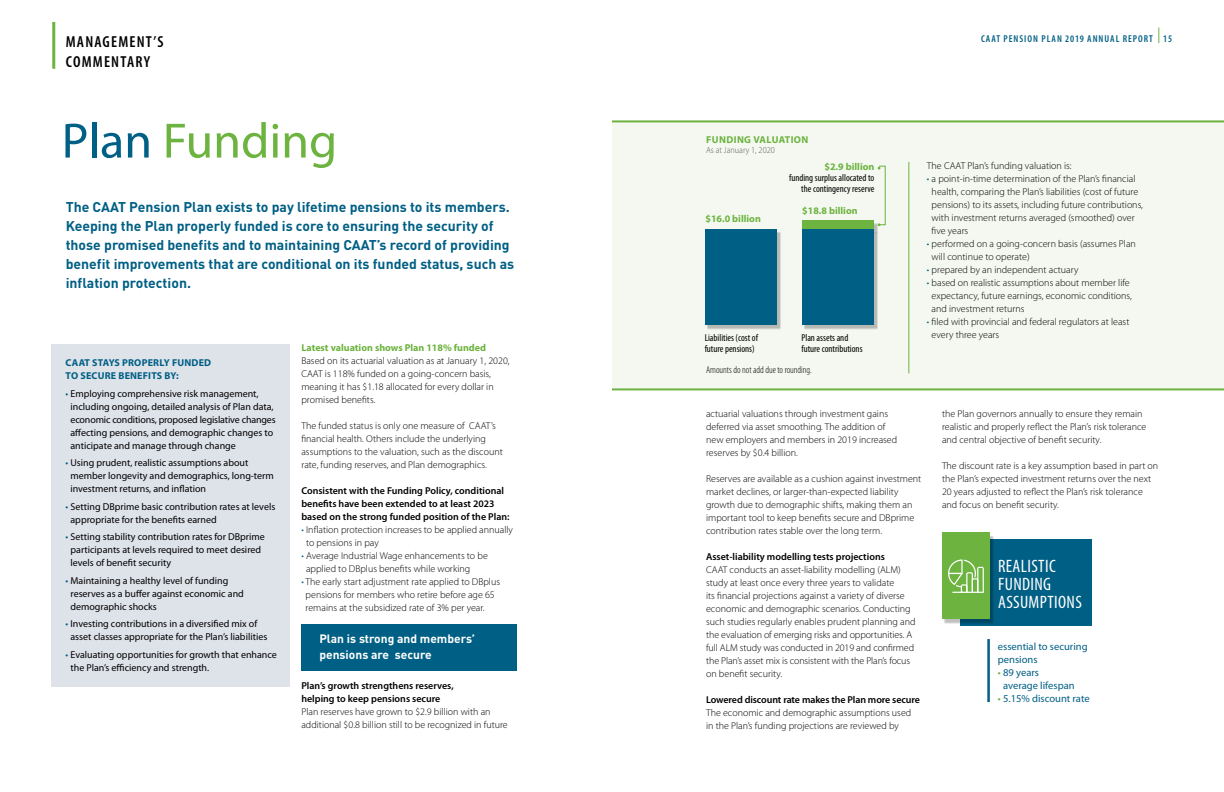
<style>
.page{position:relative;width:1224px;height:792px;background:#fff}
.page>*{position:absolute;margin:0;border:0;box-sizing:border-box;transform-origin:0 0}
.t1{font:50px "Myriad Pro";color:#6cb33f}
.t2{font:condensed 18px/18px "Myriad Pro";letter-spacing:.02em;color:#fff}
.t3{font:600 condensed 16px/20px "Myriad Pro";letter-spacing:.075em;color:#000}
.t4{font:700 14px/19px "DIN Pro";color:#005f85}
.t5{font:700 12px/16px "DIN Pro";color:#fff}
.t6{font:10.5px/13px "Myriad Pro";color:#005f85}
.t7{font:300 10px/13px "Myriad Pro";color:#000}
.t8{font:10px/13px "Myriad Pro";color:#000}
.t9{font:600 10px/13px "Myriad Pro";color:#000}
.t10{font:condensed 10px/11px "Myriad Pro";color:#000}
.t11{font:700 10px "Myriad Pro";color:#6cb33f}
.t12{font:700 10px/13px "Myriad Pro";letter-spacing:.02em;color:#005f85}
.t13{font:600 condensed 10px "Myriad Pro";letter-spacing:.1em;color:#005f85}
.t14{font:300 condensed 10px "Myriad Pro";color:#000}
.t15{font:700 10px "Myriad Pro";letter-spacing:.04em;color:#6cb33f}
.t16{font:300 semi-condensed 9px "Myriad Pro";color:#5f6062}
.s1{color:#005f85}
.s2{color:#6cb33f}
</style>
<div class="page">
<svg style="left:1158px;top:28px;width:1px;height:15px"></svg>
<div style="left:612px;top:121px;width:612px;height:268px;background:#f4f8f0"></div>
<div style="left:707px;top:232px;width:74px;height:97px;background:#000;opacity:.25"></div>
<div style="left:706px;top:229px;width:72px;height:95px;background:#005f85"></div>
<div style="left:803px;top:223px;width:75px;height:11px;background:#b9bcb6"></div>
<div style="left:802px;top:221px;width:72px;height:8px;background:#6cb33f"></div>
<div style="left:803px;top:232px;width:75px;height:97px;background:#000;opacity:.25"></div>
<div style="left:802px;top:229px;width:72px;height:95px;background:#005f85"></div>
<div style="left:879px;top:166px;width:7px;height:59px;border:1px solid #6cb33f"></div>
<hr style="left:909px;top:162px;width:1px;height:211px;background:#6cb33f">
<hr style="left:987px;top:639px;width:3px;height:63px;background:#005f85">
<div style="left:52px;top:344px;width:238px;height:343px;background:#dee2e9"></div>
<hr style="left:52px;top:22px;width:3px;height:47px;background:#6cb33f">
<hr style="left:612px;top:120px;width:612px;height:2px;background:#6cb33f">
<hr style="left:612px;top:388px;width:612px;height:2px;background:#6cb33f">
<div style="left:960px;top:540px;width:132px;height:86px;background:#005f85"></div>
<div style="left:943px;top:536px;width:50px;height:88px;background:#000;opacity:.25"></div>
<div style="left:942px;top:533px;width:48px;height:86px;background:#6cb33f"></div>
<svg style="left:948px;top:559px;width:36px;height:34px"></svg>
<div style="left:301px;top:624px;width:216px;height:47px;background:#005f85"></div>
<h3 class="t3" style="left:66px;top:32px;width:99px">MANAGEMENT’S<br>COMMENTARY</h3>
<h1 class="t1" style="left:62px;top:114px;width:277px"><span class="s1">Plan</span> Funding</h1>
<p class="t4" style="left:66px;top:195px;width:450px">The CAAT Pension Plan exists to pay lifetime pensions to its members.<br>Keeping the Plan properly funded is core to ensuring the security of those promised benefits and to maintaining CAAT’s record of providing benefit improvements that are conditional on its funded status, such as inflation protection.</p>
<p class="t12" style="left:66px;top:356px;width:147px">CAAT STAYS PROPERLY FUNDED<br>TO SECURE BENEFITS BY:</p>
<p class="t8" style="left:70px;top:387px;width:207px;text-indent:-5px"><span class="s1">•</span> Employing comprehensive risk management, including ongoing, detailed analysis of Plan data, economic conditions, proposed legislative changes affecting pensions, and demographic changes to anticipate and manage through change</p>
<p class="t8" style="left:70px;top:457px;width:205px;text-indent:-5px"><span class="s1">•</span> Using prudent, realistic assumptions about member longevity and demographics, long-term investment returns, and inflation</p>
<p class="t8" style="left:70px;top:500px;width:206px;text-indent:-5px"><span class="s1">•</span> Setting DBprime basic contribution rates at levels appropriate for the benefits earned</p>
<p class="t8" style="left:70px;top:531px;width:196px;text-indent:-5px"><span class="s1">•</span> Setting stability contribution rates for DBprime participants at levels required to meet desired levels of benefit security</p>
<p class="t8" style="left:70px;top:574px;width:175px;text-indent:-5px"><span class="s1">•</span> Maintaining a healthy level of funding reserves as a buffer against economic and demographic shocks</p>
<p class="t8" style="left:70px;top:618px;width:198px;text-indent:-5px"><span class="s1">•</span> Investing contributions in a diversified mix of asset classes appropriate for the Plan’s liabilities</p>
<p class="t8" style="left:70px;top:648px;width:208px;text-indent:-5px"><span class="s1">•</span> Evaluating opportunities for growth that enhance the Plan’s efficiency and strength.</p>
<p class="t11" style="left:301px;top:343px;width:186px">Latest valuation shows Plan 118% funded</p>
<p class="t7" style="left:301px;top:355px;width:210px">Based on its actuarial valuation as at January 1, 2020, CAAT is 118% funded on a going-concern basis, meaning it has $1.18 allocated for every dollar in promised benefits.</p>
<p class="t7" style="left:301px;top:420px;width:203px">The funded status is only one measure of CAAT’s financial health. Others include the underlying assumptions to the valuation, such as the discount rate, funding reserves, and Plan demographics.</p>
<p class="t9" style="left:301px;top:485px;width:210px">Consistent with the Funding Policy, conditional benefits have been extended to at least 2023 based on the strong funded position of the Plan:</p>
<p class="t7" style="left:306px;top:524px;width:208px;text-indent:-5px"><span class="s1">•</span> Inflation protection increases to be applied annually to pensions in pay</p>
<p class="t7" style="left:306px;top:550px;width:183px;text-indent:-5px"><span class="s1">•</span> Average Industrial Wage enhancements to be applied to DBplus benefits while working</p>
<p class="t7" style="left:306px;top:576px;width:196px;text-indent:-4px"><span class="s1">•</span> The early start adjustment rate applied to DBplus pensions for members who retire before age 65 remains at the subsidized rate of 3% per year.</p>
<p class="t5" style="left:319px;top:629px;width:157px">Plan is strong and members’ pensions are secure</p>
<p class="t9" style="left:301px;top:680px;width:154px">Plan’s growth strengthens reserves, helping to keep pensions secure</p>
<p class="t7" style="left:301px;top:706px;width:208px">Plan reserves have grown to $2.9 billion with an additional $0.8 billion still to be recognized in future</p>
<p class="t15" style="left:706px;top:134px;width:104px">FUNDING VALUATION</p>
<p class="t16" style="left:706px;top:145px;width:70px">As at January 1, 2020</p>
<p class="t11" style="left:706px;top:213px;width:57px">$16.0 billion</p>
<p class="t11" style="left:825px;top:161px;width:51px">$2.9 billion</p>
<p class="t10" style="left:789px;top:172px;width:87px;text-align:right">funding surplus allocated to the contingency reserve</p>
<p class="t11" style="left:802px;top:205px;width:57px">$18.8 billion</p>
<p class="t10" style="left:705px;top:332px;width:55px">Liabilities (cost of future pensions)</p>
<p class="t14" style="left:706px;top:365px;width:107px">Amounts do not add due to rounding.</p>
<p class="t10" style="left:801px;top:332px;width:63px">Plan assets and future contributions</p>
<p class="t13" style="left:981px;top:34px;width:193px">CAAT PENSION PLAN 2019 ANNUAL REPORT 15</p>
<p class="t7" style="left:927px;top:160px;width:146px">The CAAT Plan’s funding valuation is:</p>
<p class="t7" style="left:932px;top:173px;width:213px;text-indent:-5px"><span class="s1">•</span> a point-in-time determination of the Plan’s financial health, comparing the Plan’s liabilities (cost of future pensions) to its assets, including future contributions, with investment returns averaged (smoothed) over five years</p>
<p class="t7" style="left:932px;top:238px;width:206px;text-indent:-5px"><span class="s1">•</span> performed on a going-concern basis (assumes Plan will continue to operate)</p>
<p class="t7" style="left:927px;top:264px;width:153px"><span class="s1">•</span> prepared by an independent actuary</p>
<p class="t7" style="left:932px;top:277px;width:202px;text-indent:-5px"><span class="s1">•</span> based on realistic assumptions about member life expectancy, future earnings, economic conditions, and investment returns</p>
<p class="t7" style="left:932px;top:316px;width:199px;text-indent:-5px"><span class="s1">•</span> filed with provincial and federal regulators at least every three years</p>
<p class="t7" style="left:706px;top:407px;width:193px">actuarial valuations through investment gains deferred via asset smoothing. The addition of new employers and members in 2019 increased reserves by $0.4 billion.</p>
<p class="t7" style="left:706px;top:472px;width:217px">Reserves are available as a cushion against investment market declines, or larger-than-expected liability growth due to demographic shifts, making them an important tool to keep benefits secure and DBprime contribution rates stable over the long term.</p>
<p class="t9" style="left:706px;top:550px;width:180px">Asset-liability modelling tests projections</p>
<p class="t7" style="left:706px;top:563px;width:211px">CAAT conducts an asset-liability modelling (ALM) study at least once every three years to validate<br>its financial projections against a variety of diverse economic and demographic scenarios. Conducting such studies regularly enables prudent planning and the evaluation of emerging risks and opportunities. A full ALM study was conducted in 2019 and confirmed the Plan’s asset mix is consistent with the Plan’s focus on benefit security.</p>
<p class="t9" style="left:706px;top:693px;width:215px">Lowered discount rate makes the Plan more secure</p>
<p class="t7" style="left:706px;top:706px;width:207px">The economic and demographic assumptions used in the Plan’s funding projections are reviewed by</p>
<p class="t7" style="left:942px;top:407px;width:206px">the Plan governors annually to ensure they remain realistic and properly reflect the Plan’s risk tolerance and central objective of benefit security.</p>
<p class="t7" style="left:942px;top:459px;width:218px">The discount rate is a key assumption based in part on the Plan’s expected investment returns over the next 20 years adjusted to reflect the Plan’s risk tolerance and focus on benefit security.</p>
<h2 class="t2" style="left:998px;top:557px;width:85px">REALISTIC<br>FUNDING<br>ASSUMPTIONS</h2>
<p class="t6" style="left:998px;top:640px;width:91px">essential to securing pensions</p>
<p class="t6" style="left:1003px;top:666px;width:73px;text-indent:-5px"><span class="s2">•</span> 89 years average lifespan</p>
<p class="t6" style="left:998px;top:692px;width:93px"><span class="s2">•</span> 5.15% discount rate</p>
</div>
